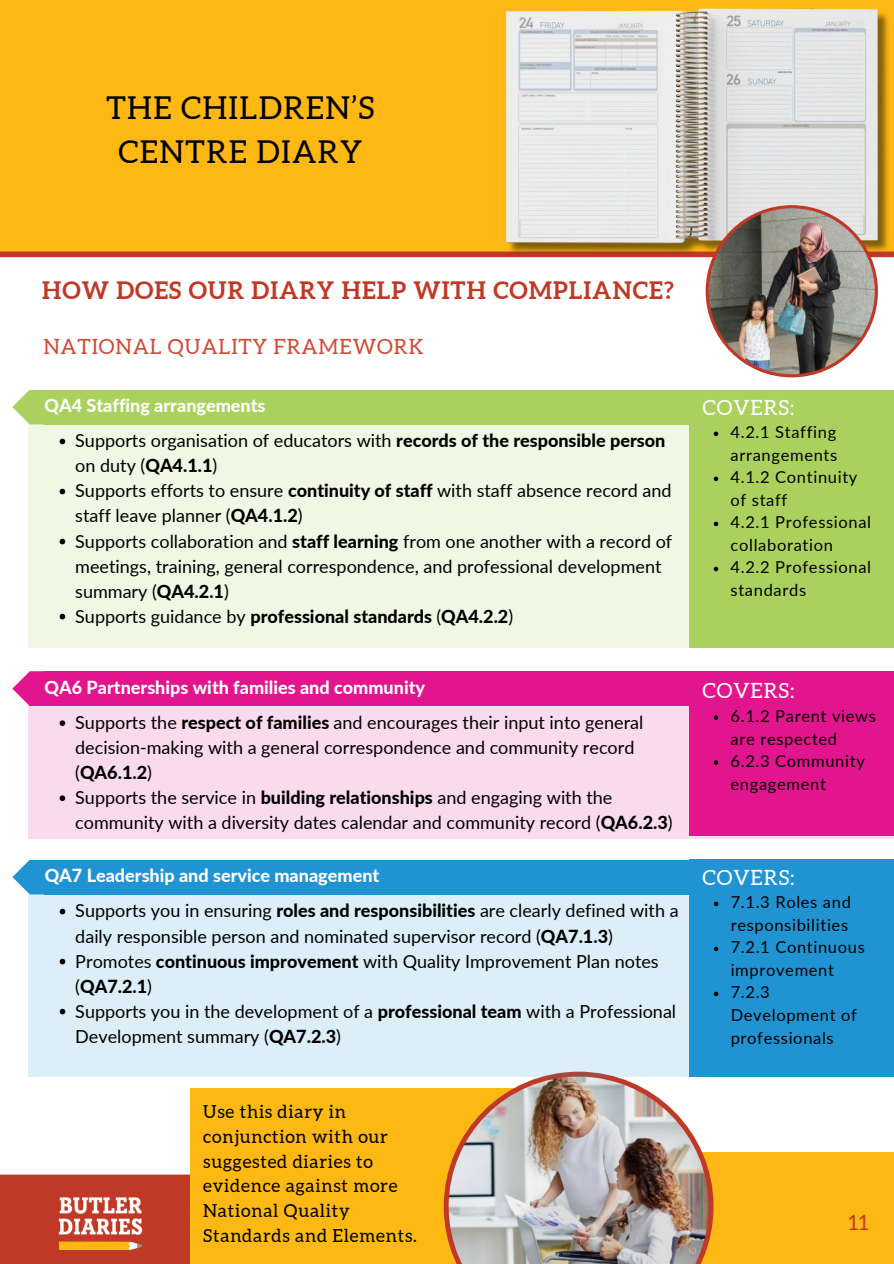
<style>
.page{position:relative;width:894px;height:1264px;background:#fff}
.page>*{position:absolute;margin:0;border:0;box-sizing:border-box;transform-origin:0 0}
.t1{font:31.5px/43.8px "Aleo";letter-spacing:.04em;color:#000;text-align:center}
.t2{font:700 24px "Aleo";letter-spacing:.04em;color:#c03926}
.t3{font:21px "Aleo";letter-spacing:.04em;color:#d14b38}
.t4{font:21px "Aleo";letter-spacing:.04em;color:#fff}
.t5{font:21px "Aleo";color:#c03926}
.t6{font:18px/25px "Lato";color:#000}
.t7{font:18px/24.8px "Aleo";letter-spacing:.04em;color:#000}
.t8{font:16.5px/22.5px "Lato";letter-spacing:.04em;color:#000}
.s1{font-weight:800;color:#fff}
.s2{font-weight:800}
</style>
<div class="page">
<div style="left:0;top:1174px;width:893px;height:6px;background:#c03926"></div>
<div style="left:0;top:1180px;width:893px;height:83px;background:#c03926"></div>
<div style="left:689px;top:1151px;width:204px;height:112px;background:#fdb813"></div>
<div style="left:0;top:0;width:893px;height:251px;background:#fdb813"></div>
<div style="left:0;top:251px;width:893px;height:6px;background:#c03926"></div>
<div style="left:28px;top:424px;width:865px;height:223px;background:#f1f7e5"></div>
<svg style="left:12px;top:390px;width:33px;height:34px"></svg>
<div style="left:45px;top:389px;width:848px;height:35px;background:#aad15e"></div>
<svg style="left:60px;top:438px;width:5px;height:6px"></svg>
<svg style="left:60px;top:488px;width:5px;height:6px"></svg>
<svg style="left:60px;top:538px;width:5px;height:6px"></svg>
<svg style="left:60px;top:613px;width:5px;height:6px"></svg>
<div style="left:689px;top:392px;width:204px;height:255px;background:#aad15e"></div>
<svg style="left:713px;top:431px;width:5px;height:5px"></svg>
<svg style="left:713px;top:476px;width:5px;height:5px"></svg>
<svg style="left:713px;top:521px;width:5px;height:5px"></svg>
<svg style="left:713px;top:566px;width:5px;height:5px"></svg>
<div style="left:190px;top:1088px;width:398px;height:175px;background:#fdb813"></div>
<img style="left:443px;top:1076px;width:270px;height:187px">
<img style="left:58px;top:1197px;width:84px;height:52px">
<svg style="left:12px;top:671px;width:33px;height:34px"></svg>
<div style="left:45px;top:671px;width:848px;height:35px;background:#e2148e"></div>
<div style="left:28px;top:704px;width:865px;height:135px;background:#fadaed"></div>
<div style="left:689px;top:671px;width:204px;height:165px;background:#e2148e"></div>
<svg style="left:60px;top:720px;width:5px;height:6px"></svg>
<svg style="left:60px;top:795px;width:5px;height:6px"></svg>
<svg style="left:713px;top:715px;width:5px;height:4px"></svg>
<svg style="left:713px;top:760px;width:5px;height:4px"></svg>
<div style="left:45px;top:859px;width:848px;height:35px;background:#2094d2"></div>
<svg style="left:12px;top:859px;width:70px;height:35px"></svg>
<div style="left:28px;top:894px;width:865px;height:182px;background:#dceef7"></div>
<div style="left:689px;top:859px;width:204px;height:217px;background:#2094d2"></div>
<svg style="left:60px;top:908px;width:5px;height:6px"></svg>
<svg style="left:60px;top:958px;width:5px;height:6px"></svg>
<svg style="left:60px;top:1008px;width:5px;height:6px"></svg>
<svg style="left:713px;top:901px;width:5px;height:5px"></svg>
<svg style="left:713px;top:946px;width:5px;height:5px"></svg>
<svg style="left:713px;top:991px;width:5px;height:5px"></svg>
<img style="left:495px;top:8px;width:398px;height:274px">
<div style="left:850px;top:21px;width:14px;height:7px;background:#e3e3e3"></div>
<div style="left:644px;top:22px;width:14px;height:7px;background:#efecec"></div>
<img style="left:705px;top:205px;width:172px;height:172px">
<h1 class="t1" style="left:106px;top:86px;width:269px">THE CHILDREN’S<br>CENTRE DIARY</h1>
<h2 class="t2" style="left:42px;top:276px;width:633px">HOW DOES OUR DIARY HELP WITH COMPLIANCE?</h2>
<p class="t3" style="left:43px;top:334px;width:381px">NATIONAL QUALITY FRAMEWORK</p>
<p class="t6" style="left:75px;top:388px;width:591px;line-height:35px;text-indent:-31px"><span class="s1">QA4 Staffing arrangements<br></span>Supports organisation of educators with <span class="s2">records of the responsible person</span></p>
<p class="t6" style="left:75px;top:453px;width:598px">on duty (<span class="s2">QA4.1.1</span>)<br>Supports efforts to ensure <span class="s2">continuity of staff</span> with staff absence record and staff leave planner (<span class="s2">QA4.1.2</span>)<br>Supports collaboration and <span class="s2">staff learning</span> from one another with a record of meetings, training, general correspondence, and professional development summary (<span class="s2">QA4.2.1</span>)<br>Supports guidance by <span class="s2">professional standards</span> (<span class="s2">QA4.2.2</span>)</p>
<p class="t6" style="left:75px;top:669px;width:569px;line-height:35px;text-indent:-31px"><span class="s1">QA6 Partnerships with families and community<br></span>Supports the <span class="s2">respect of families</span> and encourages their input into general</p>
<p class="t6" style="left:75px;top:734px;width:598px">decision-making with a general correspondence and community record (<span class="s2">QA6.1.2</span>)<br>Supports the service in <span class="s2">building relationships</span> and engaging with the community with a diversity dates calendar and community record (<span class="s2">QA6.2.3</span>)</p>
<p class="t6" style="left:75px;top:858px;width:604px;line-height:35px;text-indent:-31px"><span class="s1">QA7 Leadership and service management<br></span>Supports you in ensuring <span class="s2">roles and responsibilities</span> are clearly defined with a</p>
<p class="t6" style="left:75px;top:923px;width:602px">daily responsible person and nominated supervisor record (<span class="s2">QA7.1.3</span>)<br>Promotes <span class="s2">continuous improvement</span> with Quality Improvement Plan notes (<span class="s2">QA7.2.1</span>)<br>Supports you in the development of a <span class="s2">professional team</span> with a Professional Development summary (<span class="s2">QA7.2.3</span>)</p>
<p class="t7" style="left:203px;top:1099px;width:215px">Use this diary in conjunction with our suggested diaries to evidence against more<br>National Quality<br>Standards and Elements.</p>
<p class="t4" style="left:702px;top:395px;width:93px">COVERS:</p>
<p class="t8" style="left:730px;top:421px;width:142px">4.2.1 Staffing arrangements<br>4.1.2 Continuity of staff<br>4.2.1 Professional collaboration<br>4.2.2 Professional standards</p>
<p class="t4" style="left:702px;top:679px;width:93px">COVERS:</p>
<p class="t8" style="left:730px;top:704px;width:147px">6.1.2 Parent views are respected<br>6.2.3 Community engagement</p>
<p class="t4" style="left:702px;top:865px;width:93px">COVERS:</p>
<p class="t8" style="left:730px;top:890px;width:136px">7.1.3 Roles and responsibilities<br>7.2.1 Continuous improvement<br>7.2.3<br>Development of professionals</p>
<p class="t5" style="left:848px;top:1210px;width:22px">11</p>
</div>
